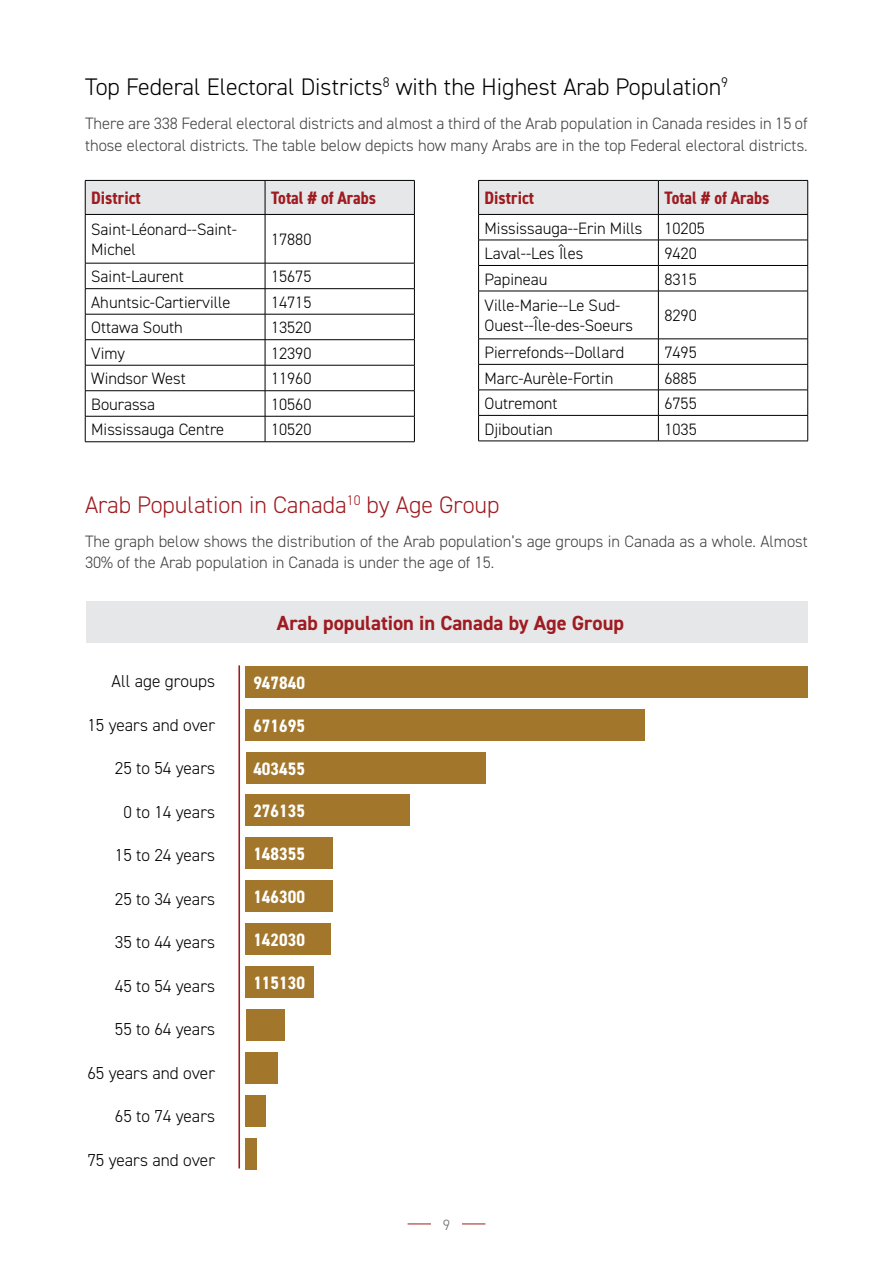
<style>
.page{position:relative;width:893px;height:1263px;background:#fff}
.page>*{position:absolute;margin:0;border:0;box-sizing:border-box;transform-origin:0 0}
.t1{font:300 24px "DIN2014";color:#000}
.t2{font:300 24px "DIN2014";color:#9e1b21}
.t3{font:700 20.4px "DIN2014";color:#9e1b21}
.t4{font:700 condensed 18px "DIN2014";color:#fff}
.t5{font:700 condensed 18px "DIN2014";color:#9e1b21}
.t6{font:300 17.25px "DIN2014";color:#000}
.t7{font:300 16.5px/19.8px "DIN2014";color:#000}
.t8{font:300 16.5px/21.5px "DIN2014";color:#414042}
.t9{font:300 15px "DIN2014";color:#6d6e71}
</style>
<div class="page">
<svg style="left:462px;top:1224px;width:23px;height:1px"></svg>
<svg style="left:408px;top:1224px;width:23px;height:1px"></svg>
<div style="left:86px;top:181px;width:328px;height:33px;background:#e6e7e8"></div>
<hr style="left:85px;top:180px;width:180px;height:1px;background:#000">
<hr style="left:85px;top:181px;width:1px;height:33px;background:#000">
<hr style="left:265px;top:180px;width:150px;height:1px;background:#000">
<hr style="left:265px;top:181px;width:1px;height:33px;background:#000">
<hr style="left:414px;top:181px;width:1px;height:33px;background:#000">
<hr style="left:85px;top:214px;width:180px;height:1px;background:#000">
<hr style="left:85px;top:215px;width:1px;height:48px;background:#000">
<hr style="left:265px;top:214px;width:150px;height:1px;background:#000">
<hr style="left:265px;top:215px;width:1px;height:48px;background:#000">
<hr style="left:414px;top:215px;width:1px;height:48px;background:#000">
<hr style="left:85px;top:263px;width:180px;height:1px;background:#000">
<hr style="left:265px;top:263px;width:150px;height:1px;background:#000">
<hr style="left:85px;top:288px;width:180px;height:1px;background:#000">
<hr style="left:265px;top:288px;width:150px;height:1px;background:#000">
<hr style="left:85px;top:314px;width:180px;height:1px;background:#000">
<hr style="left:265px;top:314px;width:150px;height:1px;background:#000">
<hr style="left:85px;top:339px;width:180px;height:1px;background:#000">
<hr style="left:265px;top:339px;width:150px;height:1px;background:#000">
<hr style="left:85px;top:365px;width:180px;height:1px;background:#000">
<hr style="left:265px;top:365px;width:150px;height:1px;background:#000">
<hr style="left:85px;top:390px;width:180px;height:1px;background:#000">
<hr style="left:265px;top:390px;width:150px;height:1px;background:#000">
<hr style="left:85px;top:416px;width:180px;height:1px;background:#000">
<svg style="left:85px;top:263px;width:1px;height:178px"></svg>
<hr style="left:265px;top:416px;width:150px;height:1px;background:#000">
<svg style="left:265px;top:263px;width:1px;height:178px"></svg>
<svg style="left:414px;top:263px;width:1px;height:178px"></svg>
<hr style="left:85px;top:441px;width:180px;height:1px;background:#000">
<hr style="left:265px;top:441px;width:150px;height:1px;background:#000">
<svg style="left:478px;top:180px;width:330px;height:111px"></svg>
<hr style="left:478px;top:291px;width:180px;height:1px;background:#000">
<hr style="left:478px;top:291px;width:1px;height:48px;background:#000">
<hr style="left:658px;top:291px;width:150px;height:1px;background:#000">
<hr style="left:658px;top:291px;width:1px;height:48px;background:#000">
<hr style="left:807px;top:291px;width:1px;height:48px;background:#000">
<hr style="left:478px;top:339px;width:180px;height:1px;background:#000">
<hr style="left:658px;top:339px;width:150px;height:1px;background:#000">
<hr style="left:478px;top:364px;width:180px;height:1px;background:#000">
<hr style="left:658px;top:364px;width:150px;height:1px;background:#000">
<hr style="left:478px;top:390px;width:180px;height:1px;background:#000">
<hr style="left:658px;top:390px;width:150px;height:1px;background:#000">
<hr style="left:478px;top:415px;width:180px;height:1px;background:#000">
<svg style="left:478px;top:339px;width:1px;height:102px"></svg>
<hr style="left:658px;top:415px;width:150px;height:1px;background:#000">
<svg style="left:658px;top:339px;width:1px;height:102px"></svg>
<svg style="left:807px;top:339px;width:1px;height:102px"></svg>
<hr style="left:478px;top:441px;width:180px;height:1px;background:#000">
<hr style="left:658px;top:441px;width:150px;height:1px;background:#000">
<div style="left:86px;top:602px;width:721px;height:41px;background:#e6e7e8"></div>
<hr style="left:238px;top:665px;width:2px;height:503px;background:#9e1b21">
<div style="left:246px;top:666px;width:562px;height:31px;background:#a2762b"></div>
<div style="left:246px;top:709px;width:399px;height:31px;background:#a2762b"></div>
<div style="left:246px;top:752px;width:239px;height:31px;background:#a2762b"></div>
<div style="left:246px;top:795px;width:164px;height:31px;background:#a2762b"></div>
<div style="left:246px;top:838px;width:87px;height:31px;background:#a2762b"></div>
<div style="left:246px;top:880px;width:87px;height:32px;background:#a2762b"></div>
<div style="left:246px;top:923px;width:85px;height:32px;background:#a2762b"></div>
<div style="left:246px;top:966px;width:68px;height:32px;background:#a2762b"></div>
<div style="left:246px;top:1009px;width:39px;height:32px;background:#a2762b"></div>
<div style="left:246px;top:1052px;width:32px;height:31px;background:#a2762b"></div>
<div style="left:246px;top:1095px;width:20px;height:31px;background:#a2762b"></div>
<div style="left:246px;top:1138px;width:11px;height:31px;background:#a2762b"></div>
<h1 class="t1" style="left:85px;top:72px;width:645px">Top Federal Electoral Districts<sup>8</sup> with the Highest Arab Population<sup>9</sup></h1>
<p class="t8" style="left:85px;top:113px;width:724px">There are 338 Federal electoral districts and almost a third of the Arab population in Canada resides in 15 of those electoral districts. The table below depicts how many Arabs are in the top Federal electoral districts.</p>
<p class="t5" style="left:91px;top:186px;width:51px">District</p>
<p class="t5" style="left:271px;top:186px;width:107px">Total # of Arabs</p>
<p class="t7" style="left:91px;top:220px;width:147px">Saint-Léonard--Saint-<br>Michel</p>
<p class="t7" style="left:271px;top:230px;width:42px">17880</p>
<p class="t7" style="left:91px;top:267px;width:94px">Saint-Laurent</p>
<p class="t7" style="left:271px;top:267px;width:42px">15675</p>
<p class="t7" style="left:91px;top:292px;width:141px">Ahuntsic-Cartierville</p>
<p class="t7" style="left:271px;top:292px;width:42px">14715</p>
<p class="t7" style="left:91px;top:318px;width:93px">Ottawa South</p>
<p class="t7" style="left:271px;top:318px;width:42px">13520</p>
<p class="t7" style="left:91px;top:343px;width:35px">Vimy</p>
<p class="t7" style="left:271px;top:343px;width:42px">12390</p>
<p class="t7" style="left:91px;top:369px;width:96px">Windsor West</p>
<p class="t7" style="left:271px;top:369px;width:42px">11960</p>
<p class="t7" style="left:91px;top:394px;width:66px">Bourassa</p>
<p class="t7" style="left:271px;top:394px;width:42px">10560</p>
<p class="t7" style="left:91px;top:420px;width:135px">Mississauga Centre</p>
<p class="t7" style="left:271px;top:420px;width:42px">10520</p>
<p class="t5" style="left:485px;top:186px;width:51px">District</p>
<p class="t5" style="left:664px;top:186px;width:107px">Total # of Arabs</p>
<p class="t7" style="left:485px;top:218px;width:159px">Mississauga--Erin Mills</p>
<p class="t7" style="left:664px;top:218px;width:42px">10205</p>
<p class="t7" style="left:485px;top:244px;width:100px">Laval--Les Îles</p>
<p class="t7" style="left:664px;top:244px;width:34px">9420</p>
<p class="t7" style="left:485px;top:269px;width:64px">Papineau</p>
<p class="t7" style="left:664px;top:269px;width:34px">8315</p>
<p class="t7" style="left:485px;top:296px;width:150px">Ville-Marie--Le Sud-<br>Ouest--Île-des-Soeurs</p>
<p class="t7" style="left:664px;top:306px;width:34px">8290</p>
<p class="t7" style="left:485px;top:342px;width:141px">Pierrefonds--Dollard</p>
<p class="t7" style="left:664px;top:342px;width:34px">7495</p>
<p class="t7" style="left:485px;top:368px;width:130px">Marc-Aurèle-Fortin</p>
<p class="t7" style="left:664px;top:368px;width:34px">6885</p>
<p class="t7" style="left:485px;top:393px;width:75px">Outremont</p>
<p class="t7" style="left:664px;top:393px;width:34px">6755</p>
<p class="t7" style="left:485px;top:419px;width:70px">Djiboutian</p>
<p class="t7" style="left:664px;top:419px;width:34px">1035</p>
<h1 class="t2" style="left:85px;top:490px;width:416px">Arab Population in Canada<sup>10</sup> by Age Group</h1>
<p class="t8" style="left:85px;top:531px;width:724px">The graph below shows the distribution of the Arab population’s age groups in Canada as a whole. Almost<br>30% of the Arab population in Canada is under the age of 15.</p>
<p class="t6" style="left:112px;top:670px;width:105px">All age groups</p>
<p class="t6" style="left:87px;top:714px;width:129px">15 years and over</p>
<p class="t6" style="left:115px;top:757px;width:102px">25 to 54 years</p>
<p class="t6" style="left:123px;top:801px;width:93px">0 to 14 years</p>
<p class="t6" style="left:115px;top:844px;width:102px">15 to 24 years</p>
<p class="t6" style="left:115px;top:888px;width:102px">25 to 34 years</p>
<p class="t6" style="left:115px;top:931px;width:102px">35 to 44 years</p>
<p class="t6" style="left:115px;top:975px;width:102px">45 to 54 years</p>
<p class="t6" style="left:115px;top:1018px;width:102px">55 to 64 years</p>
<p class="t6" style="left:87px;top:1062px;width:129px">65 years and over</p>
<p class="t6" style="left:115px;top:1105px;width:102px">65 to 74 years</p>
<p class="t6" style="left:87px;top:1149px;width:129px">75 years and over</p>
<p class="t3" style="left:277px;top:610px;width:349px">Arab population in Canada by Age Group</p>
<p class="t4" style="left:253px;top:670px;width:53px">947840</p>
<p class="t4" style="left:253px;top:713px;width:53px">671695</p>
<p class="t4" style="left:253px;top:756px;width:53px">403455</p>
<p class="t4" style="left:253px;top:799px;width:53px">276135</p>
<p class="t4" style="left:253px;top:842px;width:53px">148355</p>
<p class="t4" style="left:253px;top:885px;width:53px">146300</p>
<p class="t4" style="left:253px;top:928px;width:53px">142030</p>
<p class="t4" style="left:253px;top:971px;width:53px">115130</p>
<p class="t9" style="left:443px;top:1215px;width:9px">9</p>
</div>
